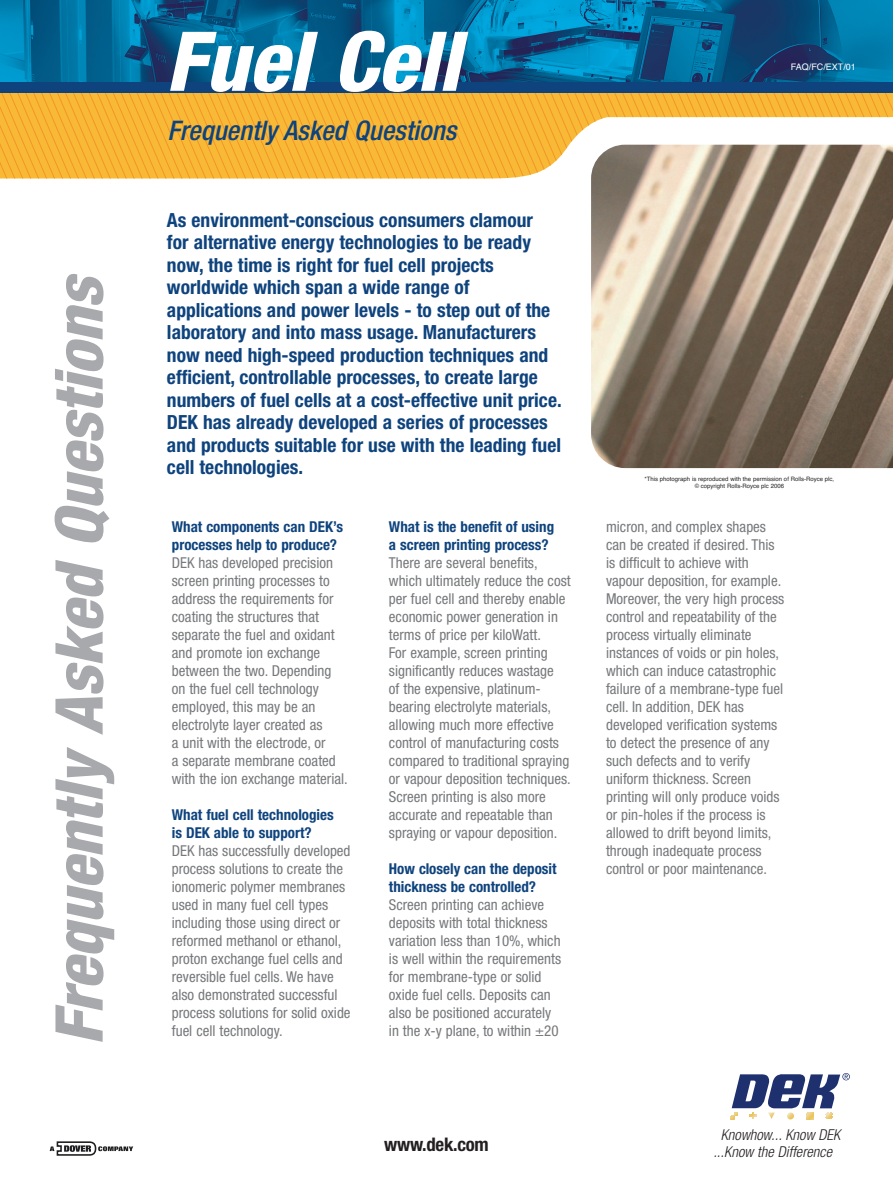
<style>
.page{position:relative;width:893px;height:1183px;background:#fff}
.page>*{position:absolute;margin:0;border:0;box-sizing:border-box;transform-origin:0 0}
.t1{font:italic 800 condensed 82.5px "Helvetica Neue";color:#fff}
.t2{font:italic 800 condensed 66px "Helvetica Neue";color:#a8a9ad}
.t3{font:italic 500 condensed 27px "Helvetica Neue";color:#0e437d}
.t4{font:700 condensed 19.5px/22.5px "Helvetica Neue";color:#0e437d}
.t5{font:700 condensed 18.75px "Helvetica Neue";letter-spacing:-.015em;color:#231f20}
.t6{font:condensed 15px/18px "Helvetica Neue";color:#76787b}
.t7{font:700 condensed 15px/18px "Helvetica Neue";color:#0e437d}
.t8{font:italic 300 condensed 15px/16.6px "Helvetica Neue";color:#231f20;text-align:center}
.t9{font:9px "Helvetica";color:#fff}
.t10{font:6px/7.2px "Helvetica";color:#231f20;text-align:center}
</style>
<div class="page">
<img style="left:591px;top:178px;width:302px;height:290px">
<img style="left:0;top:0;width:893px;height:82px">
<svg style="left:0;top:93px;width:893px;height:85px;background:#edba59"></svg>
<div style="left:0;top:82px;width:893px;height:11px;background:#0e437d"></div>
<svg style="left:50px;top:1141px;width:83px;height:14px"></svg>
<svg style="left:731px;top:1073px;width:119px;height:46px"></svg>
<h2 class="t2" style="left:55px;top:1044px;width:781px;rotate:-90deg">Freq uently Asked Questions</h2>
<h1 class="t1" style="left:166px;top:32px;width:311px">Fuel Cell</h1>
<h3 class="t3" style="left:167px;top:121px;width:295px">Frequently Asked Questions</h3>
<p class="t4" style="left:167px;top:210px;width:396px">As environment-conscious consumers clamour<br>for alternative energy technologies to be ready now, the time is right for fuel cell projects worldwide which span a wide range of applications and power levels - to step out of the laboratory and into mass usage. Manufacturers now need high-speed production techniques and efficient, controllable processes, to create large numbers of fuel cells at a cost-effective unit price.<br>DEK has already developed a series of processes and products suitable for use with the leading fuel cell technologies.</p>
<p class="t7" style="left:172px;top:518px;width:173px">What components can DEK’s processes help to produce?</p>
<p class="t6" style="left:172px;top:554px;width:177px">DEK has developed precision screen printing processes to address the requirements for coating the structures that separate the fuel and oxidant and promote ion exchange between the two. Depending on the fuel cell technology employed, this may be an electrolyte layer created as<br>a unit with the electrode, or<br>a separate membrane coated with the ion exchange material.</p>
<p class="t7" style="left:172px;top:806px;width:164px">What fuel cell technologies is DEK able to support?</p>
<p class="t6" style="left:172px;top:842px;width:180px">DEK has successfully developed process solutions to create the ionomeric polymer membranes used in many fuel cell types including those using direct or reformed methanol or ethanol, proton exchange fuel cells and reversible fuel cells. We have also demonstrated successful process solutions for solid oxide fuel cell technology.</p>
<p class="t7" style="left:389px;top:518px;width:167px">What is the benefit of using a screen printing process?</p>
<p class="t6" style="left:389px;top:554px;width:183px">There are several benefits, which ultimately reduce the cost per fuel cell and thereby enable economic power generation in terms of price per kiloWatt.<br>For example, screen printing significantly reduces wastage<br>of the expensive, platinum&shy;bearing electrolyte materials, allowing much more effective control of manufacturing costs compared to traditional spraying or vapour deposition techniques.<br>Screen printing is also more accurate and repeatable than spraying or vapour deposition.</p>
<p class="t7" style="left:389px;top:860px;width:169px">How closely can the deposit thickness be controlled?</p>
<p class="t6" style="left:389px;top:896px;width:174px">Screen printing can achieve deposits with total thickness variation less than 10%, which is well within the requirements for membrane-type or solid oxide fuel cells. Deposits can also be positioned accurately in the x-y plane, to within ±20</p>
<p class="t9" style="left:791px;top:64px;width:67px">FAQ/FC/EXT/01</p>
<p class="t10" style="left:644px;top:475px;width:191px">*This photograph is reproduced with the permission of Rolls-Royce plc, © copyright Rolls-Royce plc 2006</p>
<p class="t6" style="left:606px;top:518px;width:180px">micron, and complex shapes can be created if desired. This is difficult to achieve with vapour deposition, for example.<br>Moreover, the very high process control and repeatability of the process virtually eliminate instances of voids or pin holes, which can induce catastrophic failure of a membrane-type fuel cell. In addition, DEK has developed verification systems to detect the presence of any such defects and to verify uniform thickness. Screen printing will only produce voids or pin-holes if the process is allowed to drift beyond limits, through inadequate process control or poor maintenance.</p>
<p class="t5" style="left:384px;top:1132px;width:106px">www.dek.com</p>
<p class="t8" style="left:713px;top:1127px;width:129px">Knowhow... Know DEK ...Know the Difference</p>
</div>
